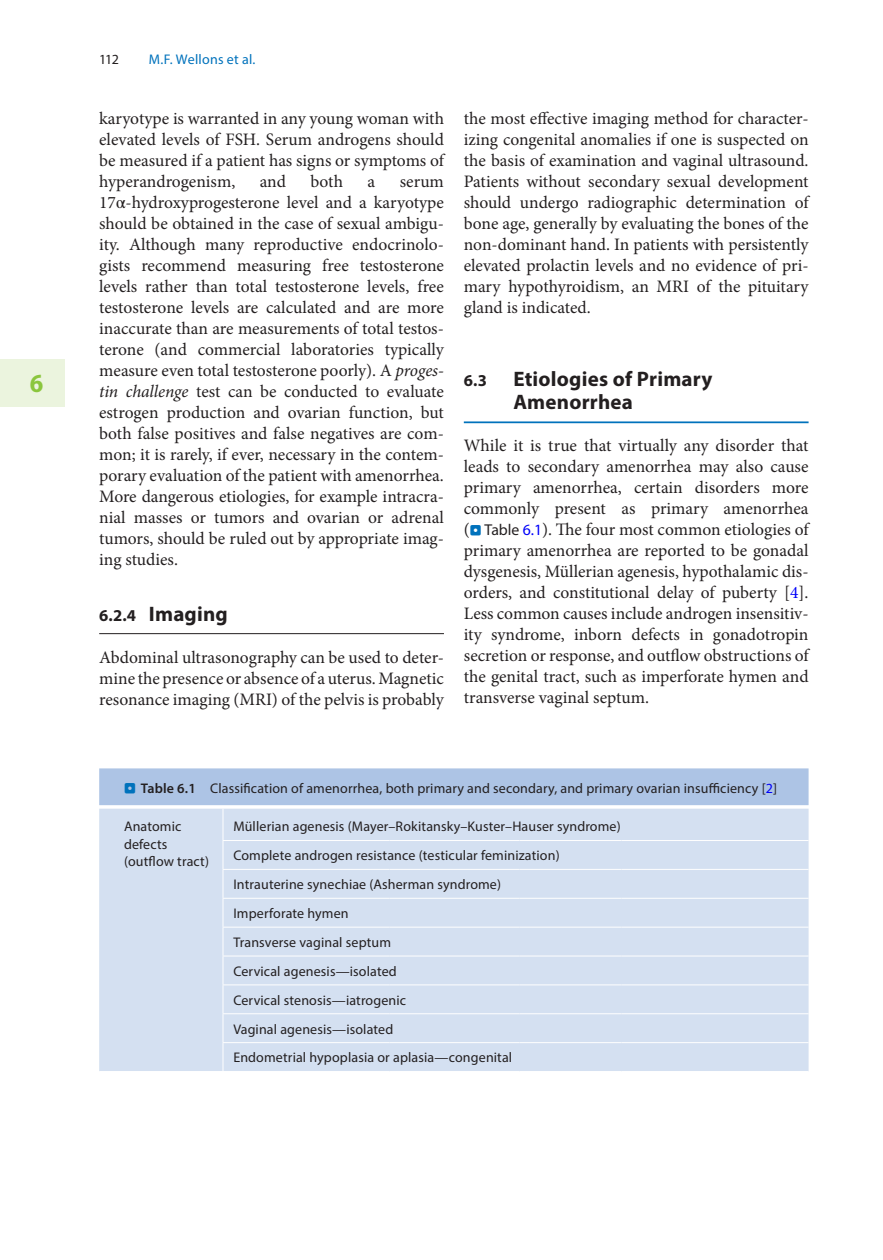
<style>
.page{position:relative;width:883px;height:1260px;background:#fff}
.page>*{position:absolute;margin:0;border:0;box-sizing:border-box;transform-origin:0 0}
.t1{font:700 semi-condensed 26.25px "Djdrft Myriad Pro";color:#8bc63e}
.t2{font:700 21px/22.8px "Gglmpm Myriad Pro";letter-spacing:.01em;color:#231f20}
.t3{font:17.5px/21px "Xwhkvc Minion Pro";letter-spacing:-.005em;color:#231f20;text-align:justify}
.t4{font:700 16.62px "Gglmpm Myriad Pro";color:#231f20}
.t5{font:14px/28.9px "Sjntsf Myriad Pro";letter-spacing:.01em;color:#231f20}
.t6{font:14px "Gsclrp Myriad Pro";letter-spacing:.02em;color:#0072bc}
.s1{font-family:"Nmcfln STIX General"}
.s2{font-family:"Fwyjbs Minion Pro";font-style:italic}
.s3{font-size:16.62px}
.s4{font-family:"Xldtrc Blik Buttons";font-size:14px;color:#0072bc}
.s5{font-family:"Sjntsf Myriad Pro";font-size:15.75px}
.s6{font-family:"Sjntsf Myriad Pro";font-size:15.75px;color:#0000fa}
.s7{color:#0000fa}
.s8{font-family:"Xldtrc Blik Buttons";color:#0072bc}
.s9{font-family:"Hbrwsl Myriad Pro";font-weight:600}
</style>
<div class="page">
<div style="left:0;top:359px;width:64px;height:47px;background:#ebf4de"></div>
<hr style="left:99px;top:633px;width:345px;height:1px;background:#231f20">
<hr style="left:464px;top:421px;width:345px;height:2px;background:#0072bc">
<div style="left:99px;top:768px;width:710px;height:37px;background:#adc4e5"></div>
<div style="left:99px;top:809px;width:710px;height:262px;background:#d4e0f1"></div>
<hr style="left:223px;top:869px;width:167px;height:1px;background:#fff">
<hr style="left:390px;top:869px;width:130px;height:1px;background:#fff">
<hr style="left:520px;top:869px;width:102px;height:1px;background:#fff">
<hr style="left:622px;top:869px;width:187px;height:1px;background:#fff">
<hr style="left:223px;top:898px;width:167px;height:1px;background:#fff">
<hr style="left:390px;top:898px;width:130px;height:1px;background:#fff">
<hr style="left:520px;top:898px;width:102px;height:1px;background:#fff">
<hr style="left:622px;top:898px;width:187px;height:1px;background:#fff">
<hr style="left:223px;top:927px;width:167px;height:1px;background:#fff">
<hr style="left:390px;top:927px;width:130px;height:1px;background:#fff">
<hr style="left:520px;top:927px;width:102px;height:1px;background:#fff">
<hr style="left:622px;top:927px;width:187px;height:1px;background:#fff">
<hr style="left:223px;top:956px;width:167px;height:1px;background:#fff">
<hr style="left:390px;top:956px;width:130px;height:1px;background:#fff">
<hr style="left:520px;top:956px;width:102px;height:1px;background:#fff">
<hr style="left:622px;top:956px;width:187px;height:1px;background:#fff">
<hr style="left:223px;top:984px;width:167px;height:1px;background:#fff">
<hr style="left:390px;top:984px;width:130px;height:1px;background:#fff">
<hr style="left:520px;top:984px;width:102px;height:1px;background:#fff">
<hr style="left:622px;top:984px;width:187px;height:1px;background:#fff">
<hr style="left:223px;top:1013px;width:167px;height:1px;background:#fff">
<hr style="left:390px;top:1013px;width:130px;height:1px;background:#fff">
<hr style="left:520px;top:1013px;width:102px;height:1px;background:#fff">
<hr style="left:622px;top:1013px;width:187px;height:1px;background:#fff">
<hr style="left:223px;top:1042px;width:167px;height:1px;background:#fff">
<svg style="left:223px;top:841px;width:1px;height:230px"></svg>
<hr style="left:390px;top:1042px;width:130px;height:1px;background:#fff">
<hr style="left:520px;top:1042px;width:102px;height:1px;background:#fff">
<hr style="left:622px;top:1042px;width:187px;height:1px;background:#fff">
<hr style="left:223px;top:809px;width:1px;height:31px;background:#fff">
<hr style="left:223px;top:840px;width:167px;height:1px;background:#fff">
<hr style="left:390px;top:840px;width:130px;height:1px;background:#fff">
<hr style="left:520px;top:840px;width:102px;height:1px;background:#fff">
<hr style="left:622px;top:840px;width:187px;height:1px;background:#fff">
<h1 class="t1" style="left:30px;top:368px;width:15px">6</h1>
<p class="t5" style="left:99px;top:45px;width:21px">112</p>
<p class="t6" style="left:149px;top:51px;width:108px">M.F. Wellons et al.</p>
<p class="t3" style="left:99px;top:108px;width:346px">karyotype is warranted in any young woman with elevated levels of FSH. Serum androgens should be measured if a patient has signs or symptoms of hyperandrogenism,</p>
<p class="t3" style="left:260px;top:171px;width:28px">and</p>
<p class="t3" style="left:311px;top:171px;width:34px">both</p>
<p class="t3" style="left:368px;top:171px;width:9px">a</p>
<p class="t3" style="left:99px;top:171px;width:346px;text-indent:300px">serum 17<span class="s1">α</span>-hydroxyprogesterone level and a karyotype should be obtained in the case of sexual ambigu&shy;ity. Although many reproductive endocrinolo&shy;gists recommend measuring free testosterone levels rather than total testosterone levels, free testosterone levels are calculated and are more inaccurate than are measurements of total testos&shy;terone (and commercial laboratories typically measure even total testosterone poorly). A <span class="s2">proges&shy;tin challenge</span> test can be conducted to evaluate estrogen production and ovarian function, but both false positives and false negatives are com&shy;mon; it is rarely, if ever, necessary in the contem&shy;porary evaluation of the patient with amenorrhea.<br>More dangerous etiologies, for example intracra&shy;nial masses or tumors and ovarian or adrenal tumors, should be ruled out by appropriate imag&shy;ing studies.</p>
<p class="t2" style="left:99px;top:602px;width:130px"><span class="s3">6.2.4</span> Imaging</p>
<p class="t3" style="left:99px;top:647px;width:346px">Abdominal ultrasonography can be used to deter&shy;mine the presence or absence of a uterus. Magnetic resonance imaging (MRI) of the pelvis is probably</p>
<p class="t3" style="left:464px;top:108px;width:346px">the most effective imaging method for character&shy;izing congenital anomalies if one is suspected on the basis of examination and vaginal ultrasound.<br>Patients without secondary sexual development should undergo radiographic determination of bone age, generally by evaluating the bones of the non-dominant hand. In patients with persistently elevated prolactin levels and no evidence of pri&shy;mary hypothyroidism, an MRI of the pituitary gland is indicated.</p>
<p class="t4" style="left:464px;top:370px;width:25px">6.3</p>
<p class="t2" style="left:513px;top:367px;width:201px">Etiologies of Primary<br>Amenorrhea</p>
<p class="t3" style="left:464px;top:435px;width:346px">While it is true that virtually any disorder that leads to secondary amenorrhea may also cause primary amenorrhea, certain disorders more commonly present as primary amenorrhea (<span class="s4">.</span> <span class="s5">Table</span> <span class="s6">6.1</span>). The four most common etiologies of primary amenorrhea are reported to be gonadal dysgenesis, Müllerian agenesis, hypothalamic dis&shy;orders, and constitutional delay of puberty [<span class="s7">4</span>].<br>Less common causes include androgen insensitiv&shy;ity syndrome, inborn defects in gonadotropin secretion or response, and outflow obstructions of the genital tract, such as imperforate hymen and transverse vaginal septum.</p>
<p class="t5" style="left:124px;top:774px;width:655px"><span class="s8">..</span> <span class="s9">Table 6.1</span> Classification of amenorrhea, both primary and secondary, and primary ovarian insufficiency [<span class="s7">2</span>]</p>
<p class="t5" style="left:124px;top:818px;width:86px;line-height:17.5px">Anatomic defects (outflow tract)</p>
<p class="t5" style="left:233px;top:812px;width:389px">Müllerian agenesis (Mayer–Rokitansky–Kuster–Hauser syndrome)<br>Complete androgen resistance (testicular feminization)<br>Intrauterine synechiae (Asherman syndrome)<br>Imperforate hymen<br>Transverse vaginal septum<br>Cervical agenesis—isolated<br>Cervical stenosis—iatrogenic<br>Vaginal agenesis—isolated<br>Endometrial hypoplasia or aplasia—congenital</p>
</div>
